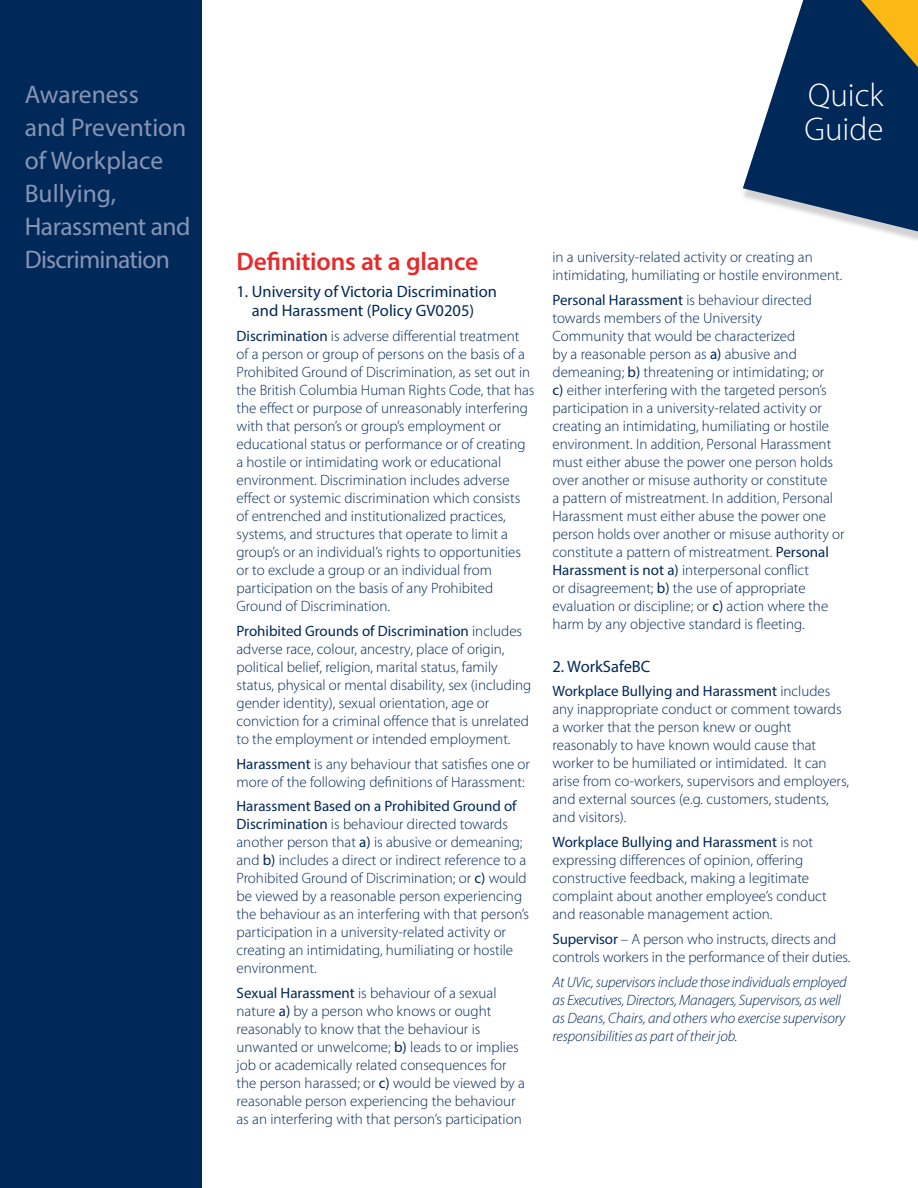
<style>
.page{position:relative;width:918px;height:1188px;background:#fff}
.page>*{position:absolute;margin:0;border:0;box-sizing:border-box;transform-origin:0 0}
.t1{font:300 33px/34.5px "Myriad Pro";color:#fff}
.t2{font:25.5px/33px "Myriad Pro";letter-spacing:-.01em;color:#8895b4}
.Subhead{font:600 25.5px "Myriad Pro";letter-spacing:-.01em;color:#e9292a}
.Body_Light{font:16.5px/19.8px "Myriad Pro";color:#002858;text-align:center}
.Body_Light-2{font:300 15px/18px "Myriad Pro";color:#002858}
.Body_Light-3{font:italic 300 15px/18px "Myriad Pro";letter-spacing:-.02em;color:#002858}
.s1{font-weight:400}
</style>
<div class="page">
<div style="left:0;top:0;width:201px;height:1188px;background:#002858"></div>
<svg style="left:743px;top:0;width:175px;height:231px"></svg>
<p class="t2" style="left:25px;top:78px;width:167px">Awareness<br>and Prevention of Workplace<br>Bullying,<br>Harassment and<br>Discrimination</p>
<p class="t1" style="left:805px;top:77px;width:80px">Quick<br>Guide</p>
<p class="Body_Light-2" style="left:553px;top:248px;width:291px">in a university-related activity or creating an intimidating, humiliating or hostile environment.</p>
<p class="Body_Light-2" style="left:553px;top:291px;width:294px"><span class="s1">Personal Harassment</span> is behaviour directed towards members of the University<br>Community that would be characterized<br>by a reasonable person as <span class="s1">a)</span> abusive and demeaning; <span class="s1">b)</span> threatening or intimidating; or<br><span class="s1">c)</span> either interfering with the targeted person’s participation in a university-related activity or creating an intimidating, humiliating or hostile environment. In addition, Personal Harassment must either abuse the power one person holds over another or misuse authority or constitute<br>a pattern of mistreatment. In addition, Personal Harassment must either abuse the power one person holds over another or misuse authority or constitute a pattern of mistreatment. <span class="s1">Personal Harassment is not a)</span> interpersonal conflict<br>or disagreement; <span class="s1">b)</span> the use of appropriate evaluation or discipline; or <span class="s1">c)</span> action where the harm by any objective standard is fleeting.</p>
<p class="Body_Light" style="left:553px;top:656px;width:99px">2. WorkSafeBC</p>
<p class="Body_Light-2" style="left:553px;top:682px;width:298px"><span class="s1">Workplace Bullying and Harassment</span> includes any inappropriate conduct or comment towards a worker that the person knew or ought reasonably to have known would cause that worker to be humiliated or intimidated. It can arise from co-workers, supervisors and employers, and external sources (e.g. customers, students, and visitors).</p>
<p class="Body_Light-2" style="left:553px;top:833px;width:276px"><span class="s1">Workplace Bullying and Harassment</span> is not expressing differences of opinion, offering constructive feedback, making a legitimate complaint about another employee’s conduct and reasonable management action.</p>
<p class="Body_Light-2" style="left:553px;top:930px;width:299px"><span class="s1">Supervisor</span> – A person who instructs, directs and controls workers in the performance of their duties.</p>
<p class="Body_Light-3" style="left:553px;top:973px;width:296px">At UVic, supervisors include those individuals employed as Executives, Directors, Managers, Supervisors, as well as Deans, Chairs, and others who exercise supervisory responsibilities as part of their job.</p>
<p class="Subhead" style="left:237px;top:245px;width:243px">Definitions at a glance</p>
<p class="Body_Light" style="left:237px;top:281px;width:262px">1. University of Victoria Discrimination and Harassment (Policy GV0205)</p>
<p class="Body_Light-2" style="left:237px;top:327px;width:300px"><span class="s1">Discrimination</span> is adverse differential treatment of a person or group of persons on the basis of a Prohibited Ground of Discrimination, as set out in the British Columbia Human Rights Code, that has the effect or purpose of unreasonably interfering with that person’s or group’s employment or educational status or performance or of creating a hostile or intimidating work or educational environment. Discrimination includes adverse effect or systemic discrimination which consists of entrenched and institutionalized practices, systems, and structures that operate to limit a group’s or an individual’s rights to opportunities or to exclude a group or an individual from participation on the basis of any Prohibited Ground of Discrimination.</p>
<p class="Body_Light-2" style="left:237px;top:622px;width:296px"><span class="s1">Prohibited Grounds of Discrimination</span> includes adverse race, colour, ancestry, place of origin, political belief, religion, marital status, family status, physical or mental disability, sex (including gender identity), sexual orientation, age or conviction for a criminal offence that is unrelated to the employment or intended employment.</p>
<p class="Body_Light-2" style="left:237px;top:755px;width:295px"><span class="s1">Harassment</span> is any behaviour that satisfies one or more of the following definitions of Harassment:</p>
<p class="Body_Light-2" style="left:237px;top:797px;width:294px"><span class="s1">Harassment Based on a Prohibited Ground of Discrimination</span> is behaviour directed towards another person that <span class="s1">a)</span> is abusive or demeaning; and <span class="s1">b)</span> includes a direct or indirect reference to a Prohibited Ground of Discrimination; or <span class="s1">c)</span> would be viewed by a reasonable person experiencing the behaviour as an interfering with that person’s participation in a university-related activity or creating an intimidating, humiliating or hostile environment.</p>
<p class="Body_Light-2" style="left:237px;top:984px;width:290px"><span class="s1">Sexual Harassment</span> is behaviour of a sexual nature <span class="s1">a)</span> by a person who knows or ought reasonably to know that the behaviour is unwanted or unwelcome; <span class="s1">b)</span> leads to or implies job or academically related consequences for the person harassed; or <span class="s1">c)</span> would be viewed by a reasonable person experiencing the behaviour as an interfering with that person’s participation</p>
</div>
